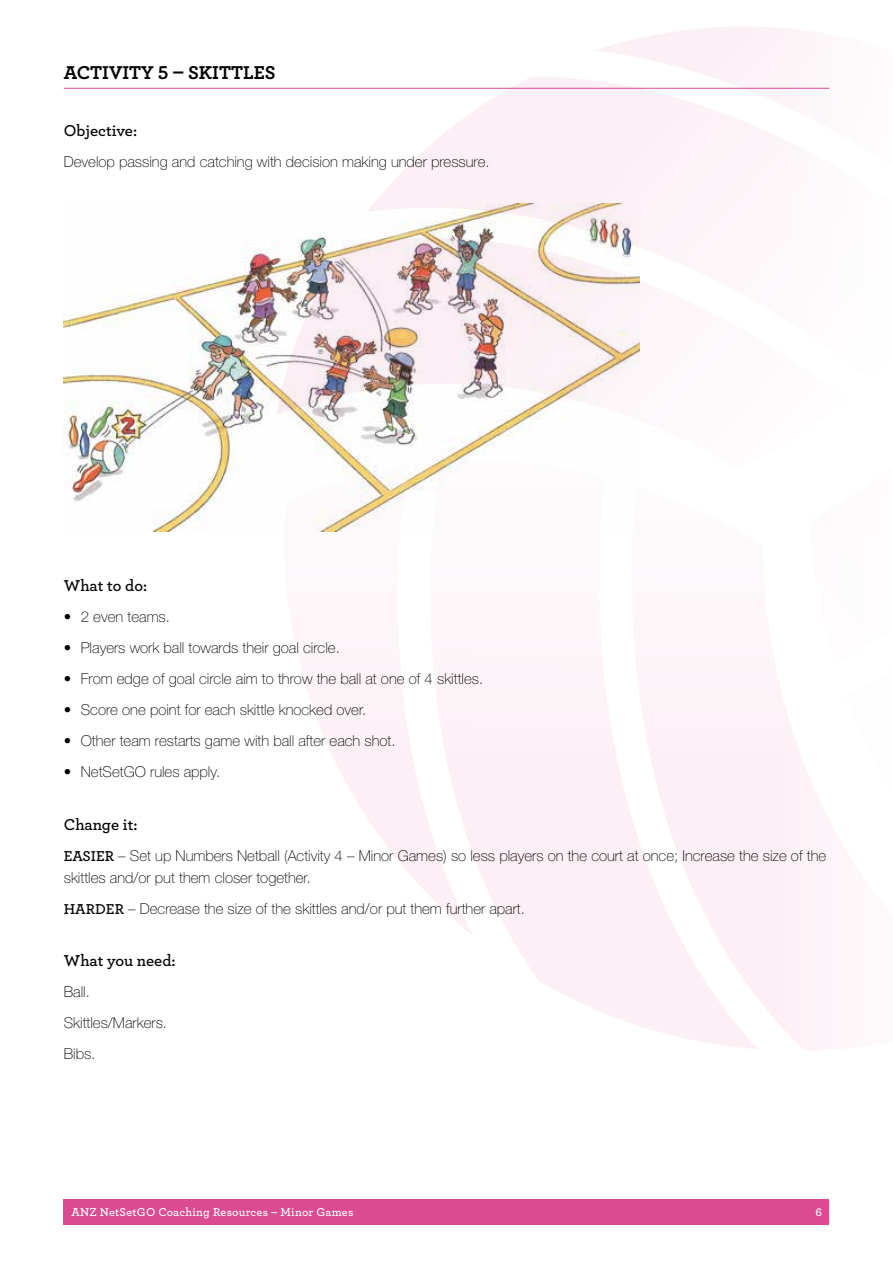
<style>
.page{position:relative;width:893px;height:1263px;background:#fff}
.page>*{position:absolute;margin:0;border:0;box-sizing:border-box;transform-origin:0 0}
.t1{font:700 19.5px "Archer";color:#000}
.t2{font:600 16.5px "Archer";color:#000}
.t3{font:100 15px/31px "Helvetica Neue LT Std";color:#000}
.t4{font:600 12px "Archer";letter-spacing:.02em;color:#fff}
.s1{font-family:"Archer";font-weight:600}
</style>
<div class="page">
<img style="left:64px;top:237px;width:261px;height:294px">
<svg style="left:367px;top:77px;width:173px;height:161px"></svg>
<img style="left:276px;top:238px;width:264px;height:232px">
<svg style="left:430px;top:460px;width:110px;height:521px"></svg>
<svg style="left:284px;top:466px;width:190px;height:471px"></svg>
<div style="left:64px;top:1199px;width:765px;height:26px;background:#da4b92"></div>
<hr style="left:64px;top:88px;width:765px;height:1px;background:#da4b92">
<h1 class="t1" style="left:64px;top:58px;width:213px">ACTIVITY 5 – SKITTLES</h1>
<p class="t2" style="left:64px;top:118px;width:75px">Objective:</p>
<p class="t3" style="left:64px;top:146px;width:427px">Develop passing and catching with decision making under pressure.</p>
<p class="t2" style="left:64px;top:573px;width:85px">What to do:</p>
<p class="t3" style="left:64px;top:601px;width:108px">• 2 even teams.</p>
<p class="t3" style="left:64px;top:632px;width:278px">• Players work ball towards their goal circle.</p>
<p class="t3" style="left:64px;top:663px;width:421px">• From edge of goal circle aim to throw the ball at one of 4 skittles.</p>
<p class="t3" style="left:64px;top:694px;width:304px">• Score one point for each skittle knocked over.</p>
<p class="t3" style="left:64px;top:725px;width:333px">• Other team restarts game with ball after each shot.</p>
<p class="t3" style="left:64px;top:756px;width:158px">• NetSetGO rules apply.</p>
<p class="t2" style="left:64px;top:812px;width:75px">Change it:</p>
<p class="t3" style="left:64px;top:844px;width:764px;line-height:22.5px"><span class="s1">EASIER</span> – Set up Numbers Netball (Activity 4 – Minor Games) so less players on the court at once; Increase the size of the skittles and/or put them closer together.</p>
<p class="t3" style="left:64px;top:893px;width:463px"><span class="s1">HARDER</span> – Decrease the size of the skittles and/or put them further apart.</p>
<p class="t2" style="left:64px;top:948px;width:113px">What you need:</p>
<p class="t3" style="left:64px;top:976px;width:105px">Ball.<br>Skittles/Markers.<br>Bibs.</p>
<p class="t4" style="left:71px;top:1203px;width:284px">ANZ NetSetGO Coaching Resources – Minor Games</p>
<p class="t4" style="left:815px;top:1203px;width:8px">6</p>
</div>
